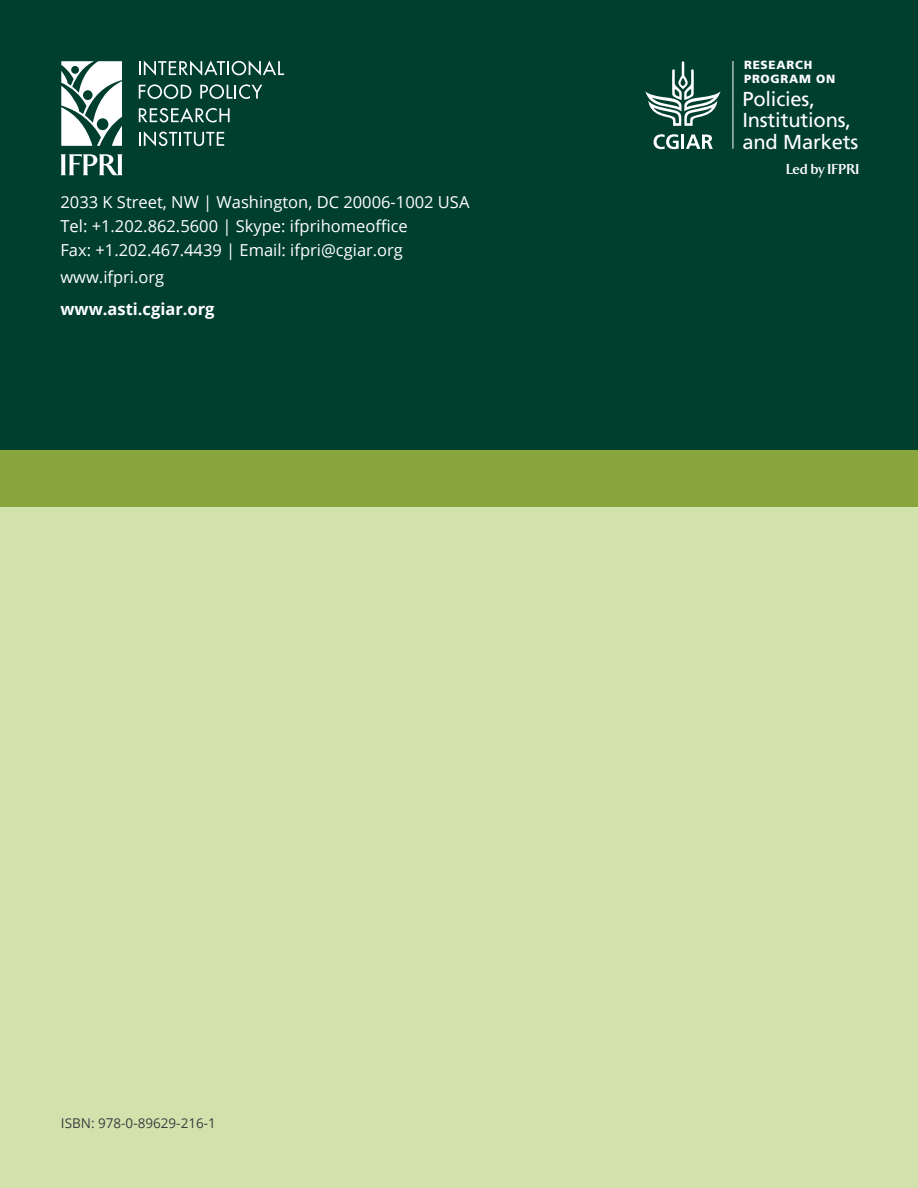
<style>
.page{position:relative;width:918px;height:1188px;background:#fff}
.page>*{position:absolute;margin:0;border:0;box-sizing:border-box;transform-origin:0 0}
.t1{font:20.25px/21.5px "Frutiger LT Std";letter-spacing:-.01em;color:#fff}
.t2{font:16.5px/24px "Open Sans";color:#fff}
.t3{font:700 16.5px "Open Sans";color:#fff}
.t4{font:700 14.85px "TF Arrow";letter-spacing:.01em;color:#fff}
.t5{font:13.5px "Open Sans";color:#3e3e3f}
.t6{font:900 11.85px/14.2px "Frutiger LT Std";letter-spacing:.065em;color:#fff}
</style>
<div class="page">
<div style="left:0;top:504px;width:918px;height:684px;background:#d2e2ad"></div>
<div style="left:0;top:0;width:918px;height:451px;background:#003f2e"></div>
<svg style="left:139px;top:60px;width:145px;height:16px"></svg>
<svg style="left:139px;top:84px;width:52px;height:15px"></svg>
<svg style="left:200px;top:84px;width:62px;height:15px"></svg>
<svg style="left:139px;top:108px;width:91px;height:15px"></svg>
<svg style="left:139px;top:131px;width:85px;height:15px"></svg>
<svg style="left:60px;top:154px;width:63px;height:21px"></svg>
<svg style="left:61px;top:61px;width:61px;height:85px"></svg>
<div style="left:0;top:450px;width:918px;height:57px;background:#88a63d"></div>
<svg style="left:645px;top:61px;width:75px;height:65px"></svg>
<svg style="left:654px;top:134px;width:25px;height:15px"></svg>
<hr style="left:681px;top:135px;width:3px;height:14px;background:#fff">
<svg style="left:686px;top:134px;width:27px;height:15px"></svg>
<hr style="left:733px;top:61px;width:1px;height:88px;background:#fff">
<p class="t2" style="left:60px;top:190px;width:410px">2033 K Street, NW | Washington, DC 20006-1002 USA<br>Tel: +1.202.862.5600 | Skype: ifprihomeoffice<br>Fax: +1.202.467.4439 | Email: ifpri@cgiar.org</p>
<p class="t2" style="left:60px;top:265px;width:105px">www.ifpri.org</p>
<p class="t3" style="left:60px;top:297px;width:156px">www.asti.cgiar.org</p>
<p class="t6" style="left:744px;top:58px;width:93px">RESEARCH<br>PROGRAM ON</p>
<p class="t1" style="left:742px;top:88px;width:118px">Policies,<br>Institutions, and Markets</p>
<p class="t4" style="left:786px;top:161px;width:75px">Led by IFPRI</p>
<p class="t5" style="left:61px;top:1114px;width:156px">ISBN: 978-0-89629-216-1</p>
</div>
